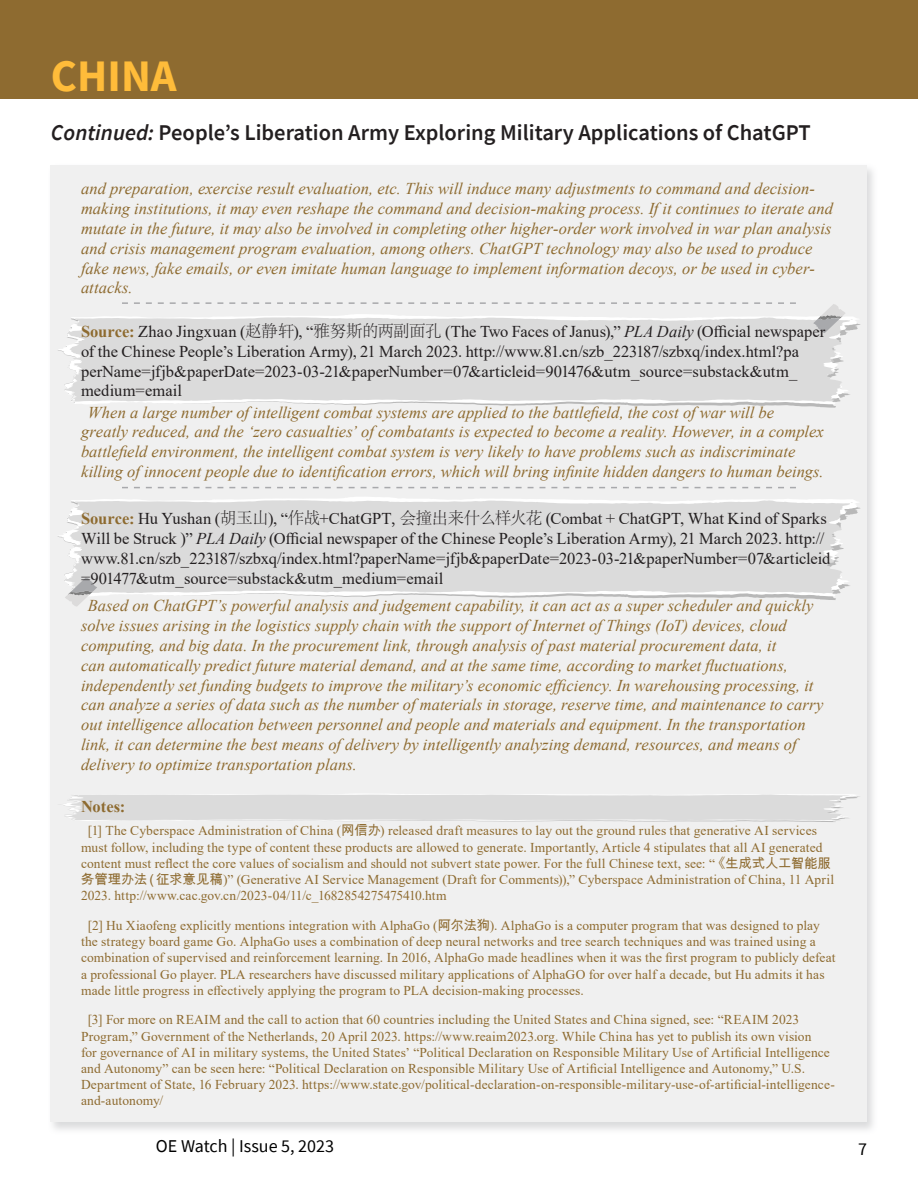
<style>
.page{position:relative;width:918px;height:1188px;background:#fff}
.page>*{position:absolute;margin:0;border:0;box-sizing:border-box;transform-origin:0 0}
.t1{font:700 45px "Source Sans Pro";color:#ffbc3a}
.Continued__Commentar{font:600 22.5px "Source Sans Pro";color:#231f20}
.t2{font:18px "Source Sans Pro";color:#000}
.Source_Article_Copy{font:italic 16.5px/19.8px "Times New Roman";letter-spacing:.005em;color:#8e6b30}
.Source__ref__Times_1{font:16.5px/19.8px "Times New Roman";color:#231f20}
.Source__ref__Times_1-2{font:700 16.5px "Times New Roman";color:#8e6b30}
.NOTES__9_pt_Times_Go{font:13.5px/16.2px "Times New Roman";letter-spacing:.01em;color:#8e6b30}
.s1{font-style:italic}
.s2{font-weight:700;color:#8e6b30}
.s3{font-family:"Adobe Song Std";font-weight:300}
.s4{font-family:"Arial Unicode MS"}
</style>
<div class="page">
<div style="left:0;top:0;width:918px;height:99px;background:#8e6b30"></div>
<div style="left:48px;top:163px;width:830px;height:972px;background:#a7a8ab;opacity:.75"></div>
<div style="left:51px;top:165px;width:816px;height:957px;background:#f0f0f0"></div>
<svg style="left:58px;top:314px;width:803px;height:91px"></svg>
<svg style="left:63px;top:317px;width:790px;height:85px;background:#ddd"></svg>
<svg style="left:58px;top:497px;width:803px;height:100px"></svg>
<svg style="left:63px;top:500px;width:790px;height:94px;background:#ddd"></svg>
<svg style="left:64px;top:794px;width:796px;height:28px"></svg>
<svg style="left:122px;top:302px;width:674px;height:2px"></svg>
<svg style="left:122px;top:487px;width:674px;height:1px"></svg>
<svg style="left:813px;top:304px;width:33px;height:29px"></svg>
<svg style="left:65px;top:577px;width:32px;height:30px"></svg>
<h1 class="t1" style="left:51px;top:46px;width:127px">CHINA</h1>
<p class="Continued__Commentar" style="left:51px;top:118px;width:761px"><span class="s1">Continued:</span> People’s Liberation Army Exploring Military Applications of ChatGPT</p>
<p class="Source_Article_Copy" style="left:81px;top:179px;width:754px">and preparation, exercise result evaluation, etc. This will induce many adjustments to command and decision&shy;making institutions, it may even reshape the command and decision-making process. If it continues to iterate and mutate in the future, it may also be involved in completing other higher-order work involved in war plan analysis and crisis management program evaluation, among others. ChatGPT technology may also be used to produce fake news, fake emails, or even imitate human language to implement information decoys, or be used in cyber&shy;attacks.</p>
<p class="Source__ref__Times_1" style="left:81px;top:321px;width:746px"><span class="s2">Source:</span> Zhao Jingxuan (<span class="s3">赵静轩</span>), “<span class="s3">雅努斯的两副面孔</span> (The Two Faces of Janus),” <span class="s1">PLA Daily</span> (Official newspaper of the Chinese People’s Liberation Army), 21 March 2023. http://www.81.cn/szb_223187/szbxq/index.html?pa perName=jfjb&amp;paperDate=2023-03-21&amp;paperNumber=07&amp;articleid=901476&amp;utm_source=substack&amp;utm_ medium=email</p>
<p class="Source_Article_Copy" style="left:81px;top:402px;width:744px;text-indent:7px">When a large number of intelligent combat systems are applied to the battlefield, the cost of war will be greatly reduced, and the ‘zero casualties’ of combatants is expected to become a reality. However, in a complex battlefield environment, the intelligent combat system is very likely to have problems such as indiscriminate killing of innocent people due to identification errors, which will bring infinite hidden dangers to human beings.</p>
<p class="Source__ref__Times_1" style="left:81px;top:508px;width:751px"><span class="s2">Source:</span> Hu Yushan (<span class="s3">胡玉山</span>), “<span class="s3">作战</span>+ChatGPT<span class="s3">，会撞出来什么样火花</span> (Combat + ChatGPT, What Kind of Sparks Will be Struck )” <span class="s1">PLA Daily</span> (Official newspaper of the Chinese People’s Liberation Army), 21 March 2023. http:// www.81.cn/szb_223187/szbxq/index.html?paperName=jfjb&amp;paperDate=2023-03-21&amp;paperNumber=07&amp;articleid =901477&amp;utm_source=substack&amp;utm_medium=email</p>
<p class="Source_Article_Copy" style="left:81px;top:596px;width:744px;text-indent:7px">Based on ChatGPT’s powerful analysis and judgement capability, it can act as a super scheduler and quickly solve issues arising in the logistics supply chain with the support of Internet of Things (IoT) devices, cloud computing, and big data. In the procurement link, through analysis of past material procurement data, it<br>can automatically predict future material demand, and at the same time, according to market fluctuations, independently set funding budgets to improve the military’s economic efficiency. In warehousing processing, it can analyze a series of data such as the number of materials in storage, reserve time, and maintenance to carry out intelligence allocation between personnel and people and materials and equipment. In the transportation link, it can determine the best means of delivery by intelligently analyzing demand, resources, and means of delivery to optimize transportation plans.</p>
<p class="Source__ref__Times_1-2" style="left:81px;top:795px;width:46px">Notes:</p>
<p class="NOTES__9_pt_Times_Go" style="left:81px;top:822px;width:755px;text-indent:7px">[1] The Cyberspace Administration of China (<span class="s4">网信办</span>) released draft measures to lay out the ground rules that generative AI services must follow, including the type of content these products are allowed to generate. Importantly, Article 4 stipulates that all AI generated content must reflect the core values of socialism and should not subvert state power. For the full Chinese text, see: “<span class="s4">《生成式人工智能服务管理办法（征求意见稿</span>)” (Generative AI Service Management (Draft for Comments)),” Cyberspace Administration of China, 11 April 2023. http://www.cac.gov.cn/2023-04/11/c_1682854275475410.htm</p>
<p class="NOTES__9_pt_Times_Go" style="left:81px;top:917px;width:756px;text-indent:7px">[2] Hu Xiaofeng explicitly mentions integration with AlphaGo (<span class="s4">阿尔法狗</span>). AlphaGo is a computer program that was designed to play the strategy board game Go. AlphaGo uses a combination of deep neural networks and tree search techniques and was trained using a combination of supervised and reinforcement learning. In 2016, AlphaGo made headlines when it was the first program to publicly defeat a professional Go player. PLA researchers have discussed military applications of AlphaGO for over half a decade, but Hu admits it has made little progress in effectively applying the program to PLA decision-making processes.</p>
<p class="NOTES__9_pt_Times_Go" style="left:81px;top:1011px;width:755px;text-indent:7px">[3] For more on REAIM and the call to action that 60 countries including the United States and China signed, see: “REAIM 2023<br>Program,” Government of the Netherlands, 20 April 2023. https://www.reaim2023.org. While China has yet to publish its own vision<br>for governance of AI in military systems, the United States’ “Political Declaration on Responsible Military Use of Artificial Intelligence and Autonomy” can be seen here: “Political Declaration on Responsible Military Use of Artificial Intelligence and Autonomy,” U.S.<br>Department of State, 16 February 2023. https://www.state.gov/political-declaration-on-responsible-military-use-of-artificial-intelligence&shy;and-autonomy/</p>
<p class="t2" style="left:156px;top:1135px;width:180px">OE Watch | Issue 5, 2023</p>
<p class="t2" style="left:858px;top:1138px;width:10px">7</p>
</div>
